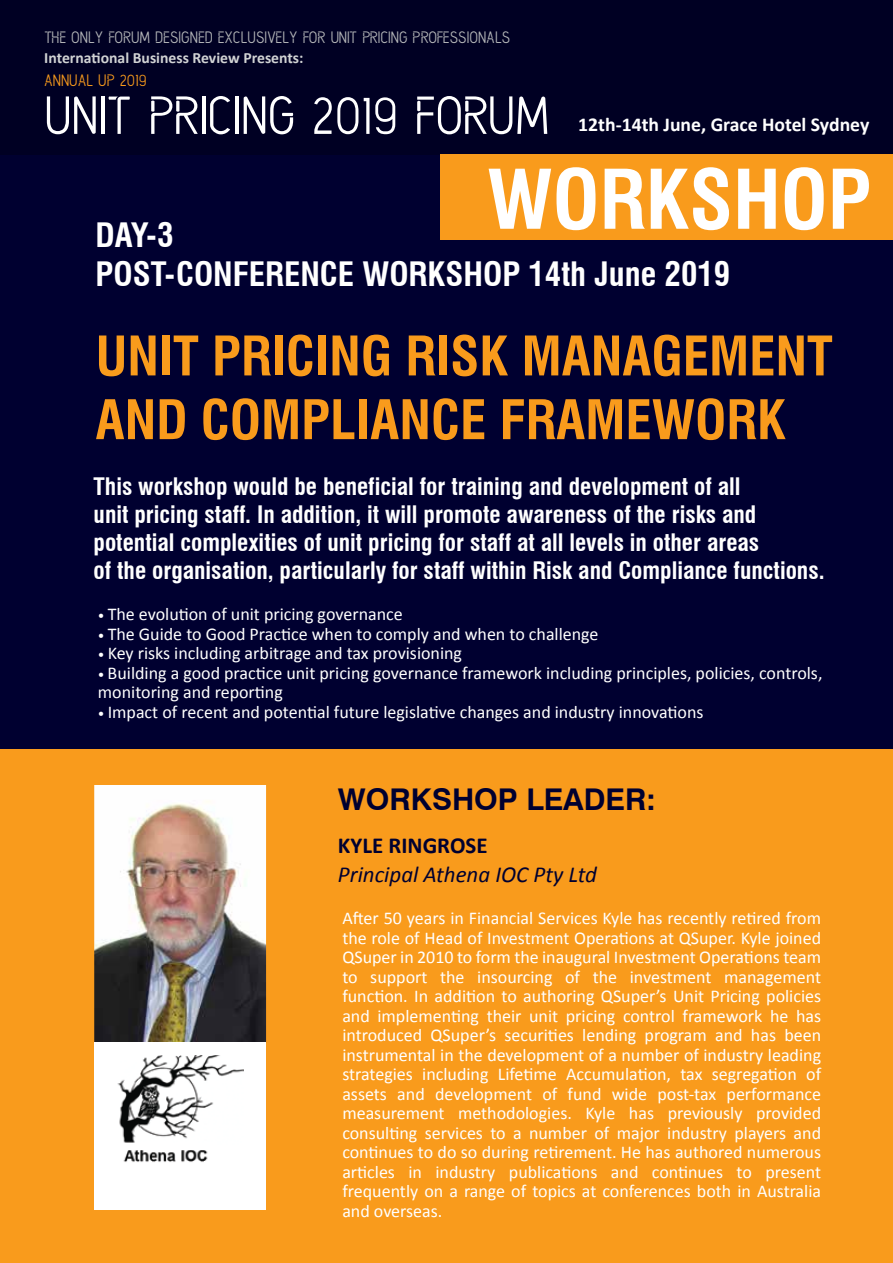
<style>
.page{position:relative;width:893px;height:1263px;background:#fff}
.page>*{position:absolute;margin:0;border:0;box-sizing:border-box;transform-origin:0 0}
.t1{font:700 condensed 79.95px "Swiss 721 BT";color:#fff}
.t2{font:53.25px "Capsule X Pro Medium UC";color:#fff}
.t3{font:700 condensed 53.1px/63.8px "Swiss 721 BT";color:#f99b1c}
.t4{font:700 condensed 32.85px/39.5px "Swiss 721 BT";color:#fff}
.t5{font:700 30px "Swiss 721 BT";color:#000030}
.t6{font:700 condensed 23.55px/28.2px "Swiss 721 BT";color:#fff}
.t7{font:italic 22.95px "Calibri";color:#000030}
.t8{font:700 22.95px "Calibri";color:#000030}
.t9{font:700 19.65px "Calibri";color:#fff}
.t10{font:18px/19.5px "Calibri";color:#fff;text-align:justify}
.t11{font:16.5px "Capsule X Pro Medium UC";color:#b6b8ba}
.t12{font:16.5px "Capsule X Pro Medium UC";color:#f99b1c}
.t13{font:700 15.75px "Calibri";color:#d1d3d4}
.s1{font-size:13.5px}
</style>
<div class="page">
<div style="left:0;top:154px;width:893px;height:1109px;background:#000030"></div>
<div style="left:0;top:750px;width:893px;height:513px;background:#f99b1c"></div>
<div style="left:0;top:0;width:893px;height:154px;background:#000023"></div>
<img style="left:94px;top:785px;width:172px;height:258px">
<div style="left:94px;top:1043px;width:172px;height:167px;background:#fff"></div>
<img style="left:117px;top:1055px;width:127px;height:107px">
<div style="left:440px;top:154px;width:453px;height:86px;background:#f99b1c"></div>
<p class="t11" style="left:44px;top:31px;width:468px">THE ONLY FORUM DESIGNED EXCLUSIVELY FOR UNIT PRICING PROFESSIONALS</p>
<p class="t12" style="left:44px;top:74px;width:104px">ANNUAL UP 2019</p>
<h2 class="t2" style="left:44px;top:94px;width:507px">UNIT PRICING 2019 FORUM</h2>
<p class="t13" style="left:44px;top:48px;width:261px">International Business Review Presents:</p>
<p class="t9" style="left:578px;top:111px;width:293px">12th-14th June, Grace Hotel Sydney</p>
<h1 class="t1" style="left:487px;top:152px;width:386px">WORKSHOP</h1>
<h3 class="t4" style="left:96px;top:215px;width:636px">DAY-3<br>POST-CONFERENCE WORKSHOP 14th June 2019</h3>
<h3 class="t3" style="left:96px;top:324px;width:739px">UNIT PRICING RISK MANAGEMENT<br>AND COMPLIANCE FRAMEWORK</h3>
<p class="t6" style="left:94px;top:472px;width:732px">This workshop would be beneficial for training and development of all<br>unit pricing staff. In addition, it will promote awareness of the risks and potential complexities of unit pricing for staff at all levels in other areas<br>of the organisation, particularly for staff within Risk and Compliance functions.</p>
<p class="t10" style="left:98px;top:604px;width:306px"><span class="s1">•</span> The evolution of unit pricing governance</p>
<p class="t10" style="left:98px;top:624px;width:502px"><span class="s1">•</span> The Guide to Good Practice when to comply and when to challenge</p>
<p class="t10" style="left:98px;top:643px;width:366px"><span class="s1">•</span> Key risks including arbitrage and tax provisioning</p>
<p class="t10" style="left:98px;top:663px;width:726px"><span class="s1">•</span> Building a good practice unit pricing governance framework including principles, policies, controls, monitoring and reporting</p>
<p class="t10" style="left:98px;top:702px;width:607px"><span class="s1">•</span> Impact of recent and potential future legislative changes and industry innovations</p>
<h3 class="t5" style="left:338px;top:781px;width:319px">WORKSHOP LEADER:</h3>
<p class="t8" style="left:338px;top:831px;width:151px">KYLE RINGROSE</p>
<p class="t7" style="left:338px;top:859px;width:260px">Principal Athena IOC Pty Ltd</p>
<p class="t10" style="left:342px;top:909px;width:480px">After 50 years in Financial Services Kyle has recently retired from the role of Head of Investment Operations at QSuper. Kyle joined QSuper in 2010 to form the inaugural Investment Operations team to support the insourcing of the investment management function. In addition to authoring QSuper’s Unit Pricing policies and implementing their unit pricing control framework he has introduced QSuper’s securities lending program and has been instrumental in the development of a number of industry leading strategies including Lifetime Accumulation, tax segregation of assets and development of fund wide post-tax performance measurement methodologies. Kyle has previously provided consulting services to a number of major industry players and continues to do so during retirement. He has authored numerous articles in industry publications and continues to present frequently on a range of topics at conferences both in Australia and overseas.</p>
</div>
